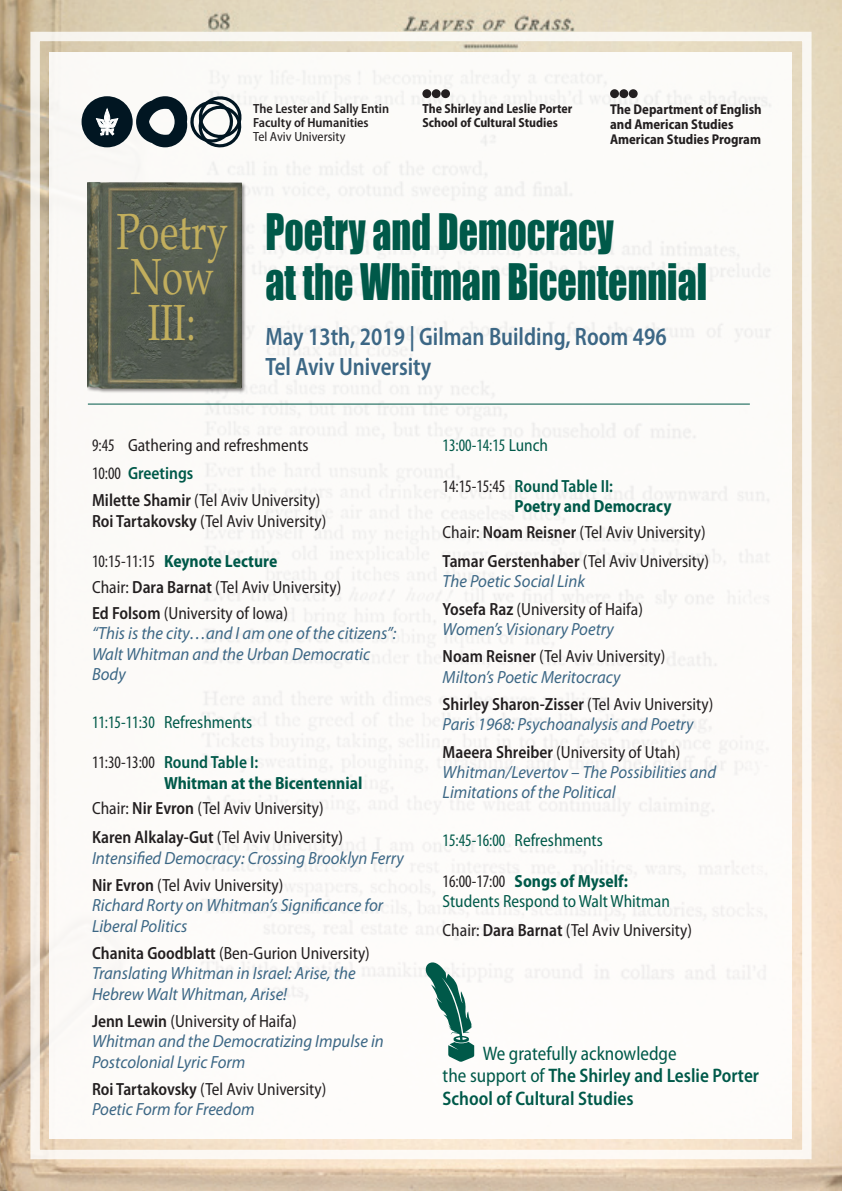
<style>
.page{position:relative;width:842px;height:1191px;background:#fff}
.page>*{position:absolute;margin:0;border:0;box-sizing:border-box;transform-origin:0 0}
.t1{font:52.5px/45.5px "Palatino";color:#c2ae5d;text-align:center;scale:.75 1}
.t2{font:46.2px/50.4px "Impact";color:#005949;scale:.82 1}
.t3{font:600 semi-condensed 25.2px/30px "Myriad Pro";color:#3c6785;scale:.9 1}
.t4{font:600 semi-condensed 19.6px/22.5px "Myriad Pro";color:#005949;scale:.95 1}
.t5{font:italic 17.6px/20.3px "Myriad Pro";color:#3c6785;scale:.95 1}
.t6{font:semi-condensed 17.6px/25.9px "Myriad Pro";color:#231f20;scale:.95 1}
.t7{font:semi-condensed 17.6px/28.8px "Myriad Pro";color:#005949;scale:.95 1}
.t8{font:condensed 17.6px "Myriad Pro";color:#005949;scale:.95 1}
.t9{font:condensed 17.6px "Myriad Pro";color:#231f20;scale:.95 1}
.t10{font:700 semi-condensed 17.6px "Myriad Pro";color:#005949;scale:.95 1}
.t11{font:600 semi-condensed 17.6px "Myriad Pro";color:#005949;scale:.95 1}
.t12{font:700 semi-condensed 14.2px/14.9px "Myriad Pro";color:#231f20;scale:.96 1}
.t13{font:700 semi-condensed 13.3px/13.9px "Myriad Pro";color:#231f20;scale:.96 1}
.t14{font:600 semi-condensed 13.3px/13.9px "Myriad Pro";color:#231f20}
.t15{font:semi-condensed 13.3px "Myriad Pro";color:#231f20}
.s1{font-stretch:condensed}
.s2{font-weight:600;color:#005949}
.s3{font-weight:600}
.s4{font-weight:700;color:#005949}
.s5{font-weight:600;font-style:normal;font-stretch:semi-condensed;color:#231f20}
.s6{font-style:normal;font-stretch:semi-condensed;color:#231f20}
.s7{font-stretch:semi-condensed}
.s8{font-style:italic;font-stretch:normal;color:#3c6785}
.s9{color:#231f20}
.s10{font-weight:600;color:#231f20}
.s11{font-weight:400}
</style>
<div class="page">
<img style="left:0;top:0;width:842px;height:1191px">
<div style="left:30px;top:32px;width:781px;height:1127px;border:9px solid #fff"></div>
<div style="left:50px;top:52px;width:742px;height:1086px;background:#fff"></div>
<div style="left:422px;top:89px;width:9px;height:9px;background:#231f20;border-radius:50%"></div>
<div style="left:432px;top:89px;width:9px;height:9px;background:#231f20;border-radius:50%"></div>
<div style="left:441px;top:89px;width:9px;height:9px;background:#231f20;border-radius:50%"></div>
<div style="left:610px;top:89px;width:9px;height:9px;background:#231f20;border-radius:50%"></div>
<div style="left:619px;top:89px;width:9px;height:9px;background:#231f20;border-radius:50%"></div>
<div style="left:629px;top:89px;width:9px;height:9px;background:#231f20;border-radius:50%"></div>
<svg style="left:425px;top:962px;width:49px;height:99px"></svg>
<svg style="left:136px;top:93px;width:108px;height:55px"></svg>
<div style="left:82px;top:96px;width:51px;height:51px;background:#011622;border-radius:50%"></div>
<svg style="left:97px;top:109px;width:21px;height:26px"></svg>
<div style="left:87px;top:181px;width:159px;height:213px;background:#231f20;opacity:.5"></div>
<img style="left:88px;top:182px;width:153px;height:207px">
<hr style="left:88px;top:403px;width:662px;height:1px;background:#005949">
<p class="t14" style="left:253px;top:102px;width:137px">The Lester and Sally Entin<br>Faculty of Humanities</p>
<p class="t15" style="left:253px;top:130px;width:94px">Tel Aviv University</p>
<p class="t13" style="left:422px;top:102px;width:158px">The Shirley and Leslie Porter<br>School of Cultural Studies</p>
<p class="t12" style="left:610px;top:102px;width:159px">The Department of English and American Studies<br>American Studies Program</p>
<h1 class="t1" style="left:117px;top:213px;width:150px">Poetry<br>Now<br>III:</h1>
<h2 class="t2" style="left:265px;top:206px;width:540px">Poetry and Democracy<br>at the Whitman Bicentennial</h2>
<h3 class="t3" style="left:265px;top:322px;width:447px">May 13th, 2019 | Gilman Building, Room 496<br>Tel Aviv University</h3>
<p class="t6" style="left:128px;top:433px;width:192px">Gathering and refreshments</p>
<p class="t6" style="left:92px;top:432px;width:242px;line-height:27.4px"><span class="s1">9:45<br>10:00</span> <span class="s2">Greetings<br></span><span class="s3">Milette Shamir</span> (Tel Aviv University(</p>
<p class="t6" style="left:92px;top:508px;width:248px"><span class="s3">Roi Tartakovsky</span> (Tel Aviv University(</p>
<p class="t10" style="left:164px;top:551px;width:121px">Keynote Lecture</p>
<p class="t6" style="left:92px;top:548px;width:264px"><span class="s1">10:15-11:15<br></span>Chair: <span class="s3">Dara Barnat</span> (Tel Aviv University(<br><span class="s3">Ed Folsom</span> (University of Iowa(</p>
<p class="t5" style="left:92px;top:623px;width:322px">“This is the city…and I am one of the citizens :“<br>Walt Whitman and the Urban Democratic<br>Body</p>
<p class="t7" style="left:164px;top:707px;width:94px">Refreshments</p>
<p class="t8" style="left:92px;top:711px;width:68px">11:15-11:30</p>
<p class="t11" style="left:164px;top:752px;width:101px">Round Table :I</p>
<p class="t9" style="left:92px;top:751px;width:68px">11:30-13:00</p>
<p class="t6" style="left:92px;top:770px;width:286px;text-indent:72px"><span class="s4">Whitman at the Bicentennial<br></span>Chair: <span class="s3">Nir Evron</span> (Tel Aviv University(</p>
<p class="t5" style="left:92px;top:827px;width:330px"><span class="s5">Karen Alkalay-Gut</span> <span class="s6">(Tel Aviv University(<br></span>Intensified Democracy: Crossing Brooklyn Ferry</p>
<p class="t5" style="left:92px;top:874px;width:308px"><span class="s5">Nir Evron</span> <span class="s6">(Tel Aviv University(<br></span>Richard Rorty on Whitmans’ Significance for<br>Liberal Politics</p>
<p class="t5" style="left:92px;top:942px;width:294px"><span class="s5">Chanita Goodblatt</span> <span class="s6">(Ben-Gurion University(<br></span>Translating Whitman in Israel: Arise, the<br>Hebrew Walt Whitman, Arise!</p>
<p class="t5" style="left:92px;top:1010px;width:309px"><span class="s5">Jenn Lewin</span> <span class="s6">(University of Haifa(<br></span>Whitman and the Democratizing Impulse in<br>Postcolonial Lyric Form</p>
<p class="t5" style="left:92px;top:1078px;width:248px"><span class="s5">Roi Tartakovsky</span> <span class="s6">(Tel Aviv University(<br></span>Poetic Form for Freedom</p>
<p class="t8" style="left:443px;top:435px;width:112px">13:00-14:15 <span class="s7">Lunch</span></p>
<p class="t11" style="left:515px;top:476px;width:105px">Round Table :I I</p>
<p class="t9" style="left:443px;top:475px;width:68px">14:15-15:45</p>
<p class="t6" style="left:443px;top:494px;width:278px;text-indent:72px"><span class="s4">Poetry and Democracy<br></span>Chair: <span class="s3">Noam Reisner</span> (Tel Aviv University(</p>
<p class="t6" style="left:443px;top:551px;width:282px;line-height:20.3px"><span class="s3">Tamar Gerstenhaber</span> (Tel Aviv University(<br><span class="s8">The Poetic Social Link</span></p>
<p class="t5" style="left:443px;top:598px;width:212px"><span class="s5">Yosefa Raz</span> <span class="s6">(University of Haifa(<br></span>Womens’ Visionary Poetry</p>
<p class="t5" style="left:443px;top:646px;width:236px"><span class="s5">Noam Reisner</span> <span class="s6">(Tel Aviv University(<br></span>Miltons’ Poetic Meritocracy</p>
<p class="t5" style="left:443px;top:694px;width:287px"><span class="s5">Shirley Sharon-Zisser</span> <span class="s6">(Tel Aviv University(<br></span>Paris 1968: Psychoanalysis and Poetry</p>
<p class="t5" style="left:443px;top:741px;width:289px"><span class="s5">Maeera Shreiber</span> <span class="s6">(University of Utah(<br></span>Whitman/Levertov – The Possibilities and<br>Limitations of the Political</p>
<p class="t7" style="left:515px;top:826px;width:94px">Refreshments</p>
<p class="t8" style="left:443px;top:829px;width:68px">15:45-16:00</p>
<p class="t10" style="left:515px;top:871px;width:121px">Songs of Myself:</p>
<p class="t9" style="left:443px;top:870px;width:68px">16:00-17:00</p>
<p class="t7" style="left:443px;top:887px;width:264px">Students Respond to Walt Whitman<br><span class="s9">Chair:</span> <span class="s10">Dara Barnat</span> <span class="s9">(Tel Aviv University(</span></p>
<p class="t4" style="left:443px;top:1042px;width:335px;text-indent:40px"><span class="s11">We gratefully acknowledge<br>the support of</span> The Shirley and Leslie Porter<br>School of Cultural Studies</p>
</div>
